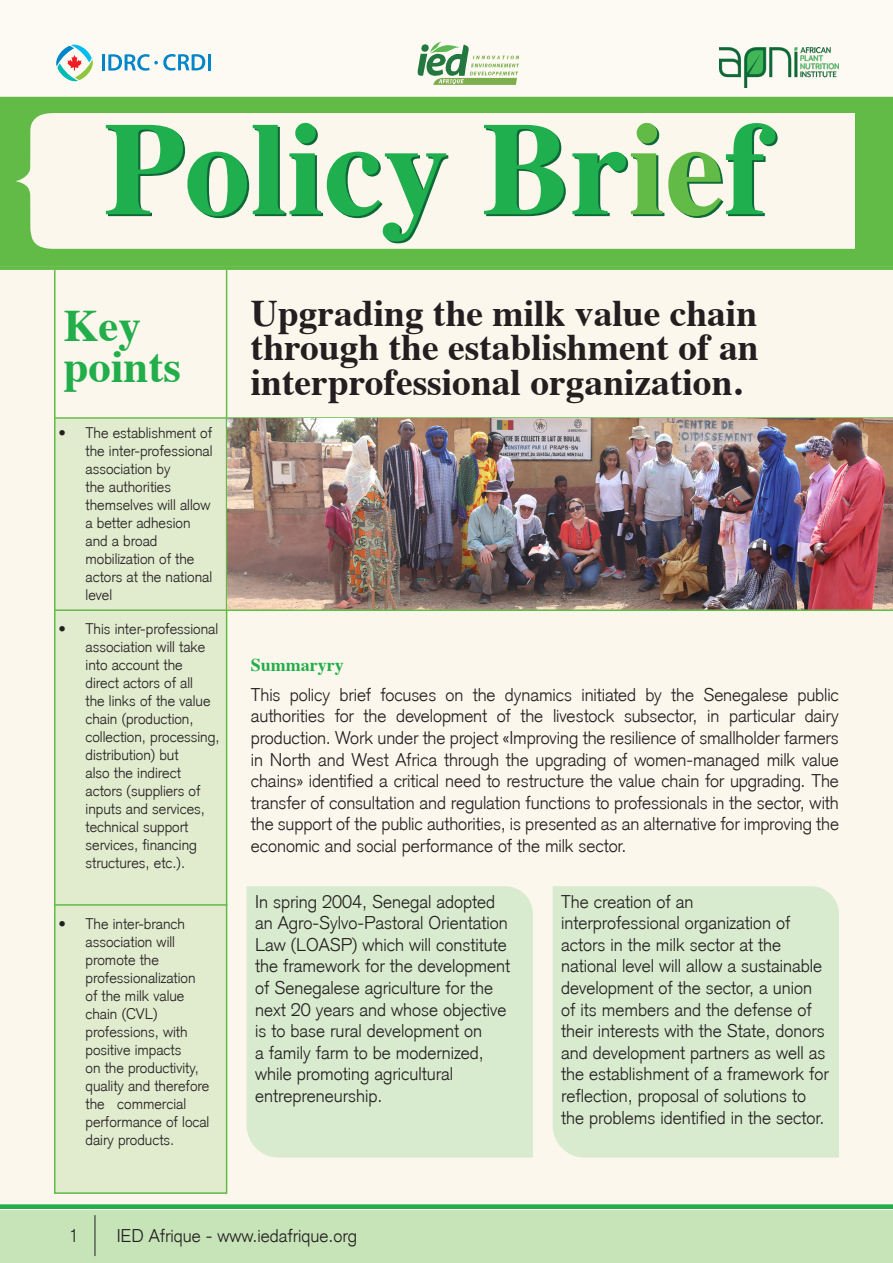
<style>
.page{position:relative;width:893px;height:1263px;background:#fff}
.page>*{position:absolute;margin:0;border:0;box-sizing:border-box;transform-origin:0 0}
.t1{font:700 45px/40.5px "Times";color:#22ae4a}
.t2{font:700 37.5px/34.5px "Times";color:#231f20;text-align:justify}
.t3{font:300 18px/21.6px "Akzidenz Grotesk";color:#231f20}
.t4{font:700 18px "Times";color:#22ae4a}
.t5{font:300 15px/18px "Akzidenz Grotesk";color:#231f20}
</style>
<div class="page">
<div style="left:0;top:1210px;width:893px;height:53px;background:#c7e3b8"></div>
<div style="left:0;top:0;width:893px;height:1204px;background:#fdfaf3"></div>
<hr style="left:95px;top:1215px;width:1px;height:41px;background:#231f20">
<div style="left:0;top:97px;width:893px;height:1112px;background:#fcf7ec"></div>
<div style="left:55px;top:419px;width:171px;height:190px;background:#e1ebce"></div>
<div style="left:55px;top:611px;width:171px;height:293px;background:#e1ebce"></div>
<div style="left:55px;top:904px;width:171px;height:290px;background:#e1ebce"></div>
<svg style="left:0;top:97px;width:893px;height:170px;fill:#62bb47"></svg>
<div style="left:54px;top:269px;width:173px;height:925px;border:2px solid #62bb47"></div>
<hr style="left:0;top:267px;width:893px;height:3px;background:#62bb47">
<hr style="left:54px;top:417px;width:839px;height:2px;background:#62bb47">
<hr style="left:54px;top:904px;width:173px;height:2px;background:#62bb47">
<div style="left:0;top:1204px;width:893px;height:5px;background:#22ae4a"></div>
<img style="left:719px;top:48px;width:120px;height:40px">
<hr style="left:102px;top:54px;width:3px;height:16px;background:#0084ca">
<hr style="left:208px;top:54px;width:3px;height:16px;background:#0084ca">
<svg style="left:108px;top:54px;width:97px;height:17px"></svg>
<svg style="left:56px;top:44px;width:37px;height:38px"></svg>
<svg style="left:418px;top:42px;width:101px;height:43px"></svg>
<div style="left:247px;top:886px;width:286px;height:271px;background:#d9ebcf"></div>
<div style="left:553px;top:886px;width:286px;height:271px;background:#d9ebcf"></div>
<svg style="left:108px;top:125px;width:520px;height:118px"></svg>
<svg style="left:106px;top:123px;width:520px;height:118px"></svg>
<svg style="left:631px;top:123px;width:147px;height:95px"></svg>
<img style="left:227px;top:419px;width:666px;height:190px">
<hr style="left:54px;top:609px;width:839px;height:2px;background:#62bb47">
<p class="t1" style="left:64px;top:301px;width:119px">Key points</p>
<p class="t5" style="left:86px;top:424px;width:128px;text-indent:-27px">• The establishment of the inter-professional association by<br>the authorities themselves will allow a better adhesion and a broad mobilization of the actors at the national level</p>
<p class="t5" style="left:86px;top:620px;width:136px;text-indent:-27px">• This inter-professional association will take into account the direct actors of all<br>the links of the value chain (production, collection, processing, distribution) but<br>also the indirect actors (suppliers of inputs and services, technical support services, financing structures, etc.).</p>
<p class="t5" style="left:86px;top:915px;width:125px;text-indent:-27px">• The inter-branch association will promote the professionalization of the milk value chain (CVL) professions, with positive impacts<br>on the productivity, quality and therefore the commercial performance of local dairy products.</p>
<p class="t2" style="left:251px;top:292px;width:509px">Upgrading the milk value chain through the establishment of an interprofessional organization.</p>
<p class="t4" style="left:251px;top:648px;width:94px">Summaryry</p>
<p class="t3" style="left:251px;top:684px;width:590px;text-align:justify">This policy brief focuses on the dynamics initiated by the Senegalese public authorities for the development of the livestock subsector, in particular dairy production. Work under the project «Improving the resilience of smallholder farmers in North and West Africa through the upgrading of women-managed milk value chains» identified a critical need to restructure the value chain for upgrading. The transfer of consultation and regulation functions to professionals in the sector, with the support of the public authorities, is presented as an alternative for improving the economic and social performance of the milk sector.</p>
<p class="t3" style="left:255px;top:890px;width:257px">In spring 2004, Senegal adopted an Agro-Sylvo-Pastoral Orientation<br>Law (LOASP) which will constitute the framework for the development of Senegalese agriculture for the next 20 years and whose objective is to base rural development on<br>a family farm to be modernized, while promoting agricultural entrepreneurship.</p>
<p class="t3" style="left:561px;top:890px;width:269px">The creation of an<br>interprofessional organization of actors in the milk sector at the national level will allow a sustainable development of the sector, a union of its members and the defense of their interests with the State, donors and development partners as well as the establishment of a framework for reflection, proposal of solutions to the problems identified in the sector.</p>
<p class="t3" style="left:69px;top:1225px;width:12px">1</p>
<p class="t3" style="left:117px;top:1225px;width:242px">IED Afrique - www.iedafrique.org</p>
</div>
